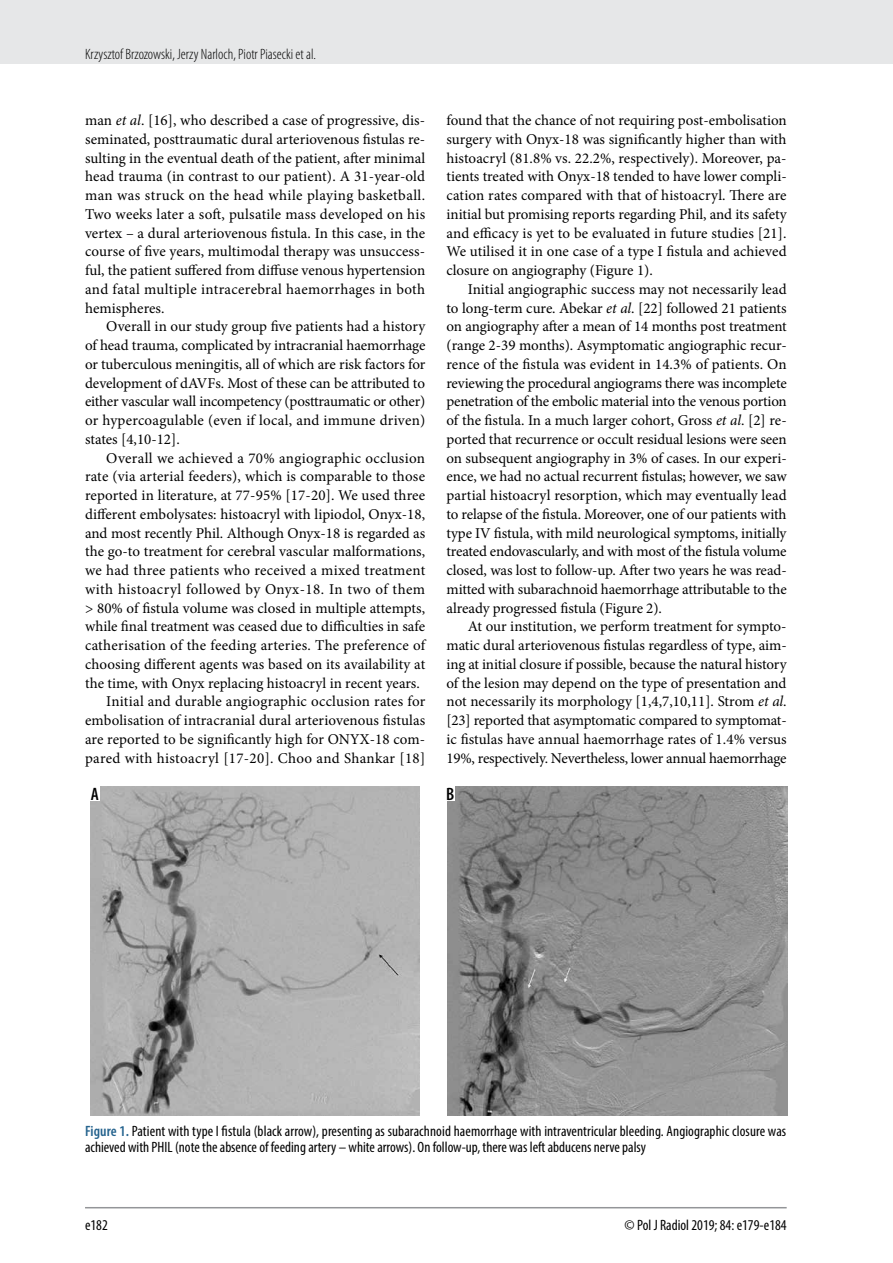
<style>
.page{position:relative;width:893px;height:1263px;background:#fff}
.page>*{position:absolute;margin:0;border:0;box-sizing:border-box;transform-origin:0 0}
.t1{font:600 condensed 18px "Myriad Pro";color:#000}
.t2{font:15px/18.8px "Minion Pro";letter-spacing:.005em;color:#000;text-align:justify}
.t3{font:condensed 15px/16.5px "Myriad Pro";color:#000}
.t4{font:300 condensed 15px "Myriad Pro";color:#000}
.t5{font:15px "Minion Pro";letter-spacing:.03em;color:#000}
.s1{font-style:italic}
.s2{font-weight:600;color:#25638e}
</style>
<div class="page">
<div style="left:0;top:0;width:893px;height:64px;background:#e6e7e8"></div>
<hr style="left:85px;top:1207px;width:702px;height:1px;background:#939598">
<img style="left:91px;top:787px;width:328px;height:328px">
<img style="left:447px;top:787px;width:340px;height:328px">
<div style="left:90px;top:786px;width:10px;height:15px;background:#fff"></div>
<div style="left:445px;top:786px;width:10px;height:15px;background:#fff"></div>
<p class="t4" style="left:85px;top:45px;width:232px">Krzysztof Brzozowski, Jerzy Narloch, Piotr Piasecki et al.</p>
<p class="t2" style="left:85px;top:111px;width:342px">man <span class="s1">et al</span>. [16], who described a case of progressive, dis&shy;seminated, posttraumatic dural arteriovenous fistulas re&shy;sulting in the eventual death of the patient, after minimal head trauma (in contrast to our patient). A 31-year-old man was struck on the head while playing basketball.<br>Two weeks later a soft, pulsatile mass developed on his vertex – a dural arteriovenous fistula. In this case, in the course of five years, multimodal therapy was unsuccess&shy;ful, the patient suffered from diffuse venous hypertension and fatal multiple intracerebral haemorrhages in both hemispheres.</p>
<p class="t2" style="left:85px;top:317px;width:342px;text-indent:21px">Overall in our study group five patients had a history of head trauma, complicated by intracranial haemorrhage or tuberculous meningitis, all of which are risk factors for development of dAVFs. Most of these can be attributed to either vascular wall incompetency (posttraumatic or other) or hypercoagulable (even if local, and immune driven) states [4,10-12].</p>
<p class="t2" style="left:106px;top:448px;width:320px">Overall we achieved a 70% angiographic occlusion</p>
<p class="t2" style="left:85px;top:467px;width:342px">rate (via arterial feeders), which is comparable to those</p>
<p class="t2" style="left:85px;top:486px;width:342px">reported in literature, at 77-95% [17-20]. We used three</p>
<p class="t2" style="left:85px;top:505px;width:342px">different embolysates: histoacryl with lipiodol, Onyx-18,</p>
<p class="t2" style="left:85px;top:523px;width:342px">and most recently Phil. Although Onyx-18 is regarded as</p>
<p class="t2" style="left:85px;top:542px;width:342px">the go-to treatment for cerebral vascular malformations,</p>
<p class="t2" style="left:85px;top:561px;width:342px">we had three patients who received a mixed treatment</p>
<p class="t5" style="left:85px;top:579px;width:342px">with histoacryl followed by Onyx-18. In two of them</p>
<p class="t2" style="left:85px;top:598px;width:342px">&gt; 80% of fistula volume was closed in multiple attempts,</p>
<p class="t2" style="left:85px;top:617px;width:341px">while final treatment was ceased due to difficulties in safe</p>
<p class="t2" style="left:85px;top:636px;width:342px">catherisation of the feeding arteries. The preference of</p>
<p class="t2" style="left:85px;top:655px;width:342px">choosing different agents was based on its availability at</p>
<p class="t2" style="left:85px;top:673px;width:336px">the time, with Onyx replacing histoacryl in recent years.</p>
<p class="t2" style="left:106px;top:692px;width:320px">Initial and durable angiographic occlusion rates for</p>
<p class="t2" style="left:85px;top:711px;width:342px">embolisation of intracranial dural arteriovenous fistulas</p>
<p class="t2" style="left:85px;top:730px;width:342px">are reported to be significantly high for ONYX-18 com-</p>
<p class="t2" style="left:85px;top:748px;width:342px">pared with histoacryl [17-20]. Choo and Shankar [18]</p>
<p class="t2" style="left:446px;top:111px;width:342px">found that the chance of not requiring post-embolisation surgery with Onyx-18 was significantly higher than with histoacryl (81.8% vs. 22.2%, respectively). Moreover, pa&shy;tients treated with Onyx-18 tended to have lower compli&shy;cation rates compared with that of histoacryl. There are initial but promising reports regarding Phil, and its safety and efficacy is yet to be evaluated in future studies [21].<br>We utilised it in one case of a type I fistula and achieved closure on angiography (Figure 1).</p>
<p class="t2" style="left:446px;top:280px;width:342px;text-indent:21px">Initial angiographic success may not necessarily lead to long-term cure. Abekar <span class="s1">et al</span>. [22] followed 21 patients on angiography after a mean of 14 months post treatment (range 2-39 months). Asymptomatic angiographic recur&shy;rence of the fistula was evident in 14.3% of patients. On reviewing the procedural angiograms there was incomplete penetration of the embolic material into the venous portion of the fistula. In a much larger cohort, Gross <span class="s1">et al</span>. [2] re&shy;ported that recurrence or occult residual lesions were seen on subsequent angiography in 3% of cases. In our experi&shy;ence, we had no actual recurrent fistulas; however, we saw partial histoacryl resorption, which may eventually lead to relapse of the fistula. Moreover, one of our patients with type IV fistula, with mild neurological symptoms, initially treated endovascularly, and with most of the fistula volume closed, was lost to follow-up. After two years he was read&shy;mitted with subarachnoid haemorrhage attributable to the already progressed fistula (Figure 2).</p>
<p class="t2" style="left:446px;top:617px;width:342px;text-indent:21px">At our institution, we perform treatment for sympto&shy;matic dural arteriovenous fistulas regardless of type, aim&shy;ing at initial closure if possible, because the natural history of the lesion may depend on the type of presentation and not necessarily its morphology [1,4,7,10,11]. Strom <span class="s1">et al</span>. [23] reported that asymptomatic compared to symptomat&shy;ic fistulas have annual haemorrhage rates of 1.4% versus 19%, respectively. Nevertheless, lower annual haemorrhage</p>
<p class="t1" style="left:91px;top:783px;width:10px">A</p>
<p class="t1" style="left:446px;top:783px;width:10px">B</p>
<p class="t3" style="left:85px;top:1122px;width:703px"><span class="s2">Figure 1.</span> Patient with type I fistula (black arrow), presenting as subarachnoid haemorrhage with intraventricular bleeding. Angiographic closure was achieved with PHIL (note the absence of feeding artery – white arrows). On follow-up, there was left abducens nerve palsy</p>
<p class="t3" style="left:85px;top:1216px;width:24px">e182</p>
<p class="t3" style="left:625px;top:1216px;width:164px">© Pol J Radiol 2019; 84: e179-e184</p>
</div>
